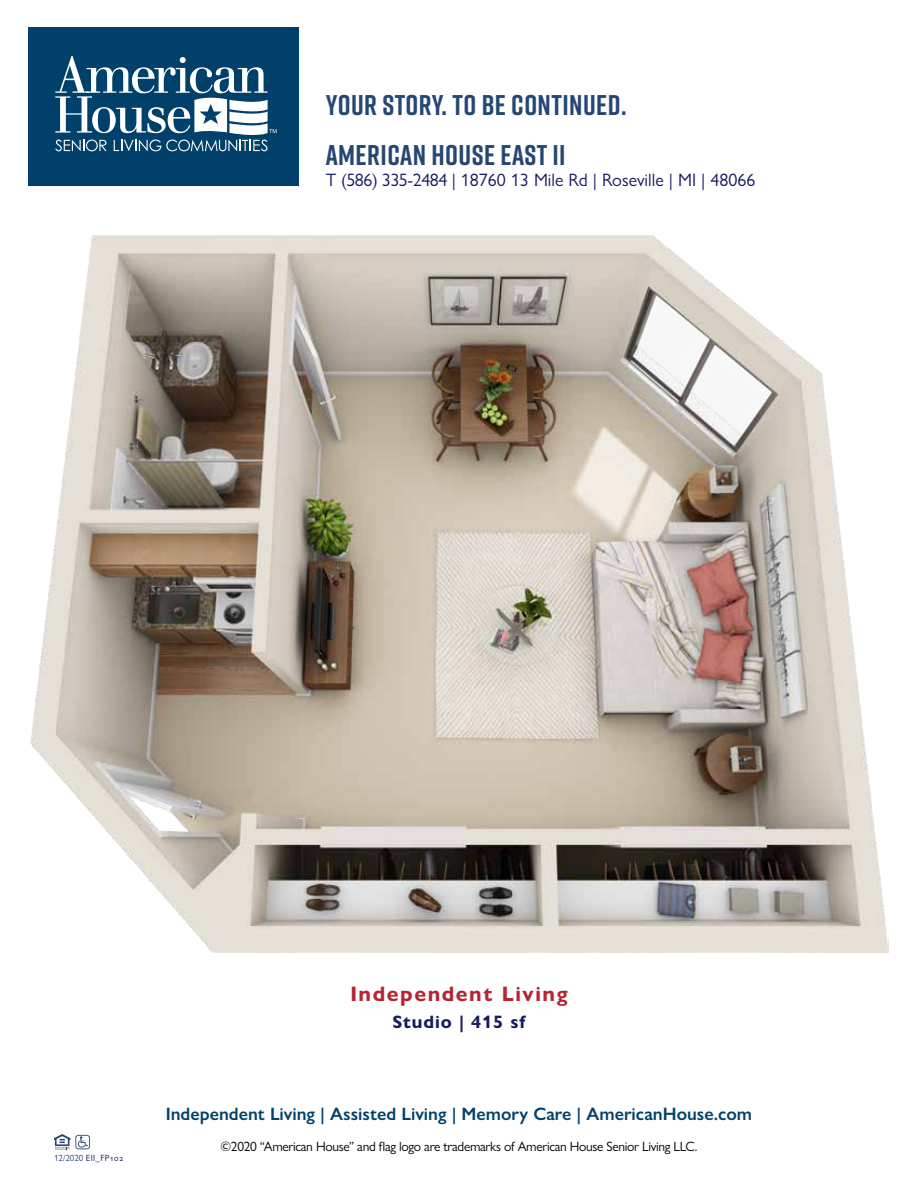
<style>
.page{position:relative;width:918px;height:1188px;background:#fff}
.page>*{position:absolute;margin:0;border:0;box-sizing:border-box;transform-origin:0 0}
.t1{font:700 28.5px "Rift";letter-spacing:.015em;color:#264773}
.t2{font:700 21px "Gill Sans Nova";letter-spacing:.075em;color:#b8232f}
.t3{font:600 18px "Gill Sans Nova";color:#00416b}
.t4{font:18px "Gill Sans Nova";color:#171b60}
.t5{font:700 18px "Gill Sans Nova";letter-spacing:.05em;color:#171b60}
.t6{font:13.5px "Gill Sans Nova";letter-spacing:-.025em;color:#000}
.t7{font:9px "Gill Sans Nova";letter-spacing:.04em;color:#171b60}
.s1{color:#264773}
</style>
<div class="page">
<svg style="left:54px;top:1134px;width:36px;height:16px"></svg>
<div style="left:28px;top:27px;width:271px;height:159px;background:#00416b"></div>
<svg style="left:55px;top:56px;width:222px;height:95px"></svg>
<img style="left:31px;top:235px;width:857px;height:718px">
<h1 class="t1" style="left:326px;top:85px;width:302px">YOUR STORY. TO BE CONTINUED.</h1>
<h1 class="t1" style="left:326px;top:134px;width:241px">AMERICAN HOUSE EAST II</h1>
<h3 class="t4" style="left:326px;top:169px;width:431px">T (586) 335-2484 | 18760 13 Mile Rd | Roseville | MI | 48066</h3>
<p class="t7" style="left:54px;top:1153px;width:71px"><span class="s1">12/2020</span> EII_FP102</p>
<h2 class="t2" style="left:350px;top:981px;width:219px">Independent Living</h2>
<h3 class="t5" style="left:392px;top:1011px;width:135px">Studio | 415 sf</h3>
<h3 class="t3" style="left:166px;top:1103px;width:588px">Independent Living | Assisted Living | Memory Care | AmericanHouse.com</h3>
<p class="t6" style="left:221px;top:1138px;width:478px">©2020 “American House” and flag logo are trademarks of American House Senior Living LLC.</p>
</div>
